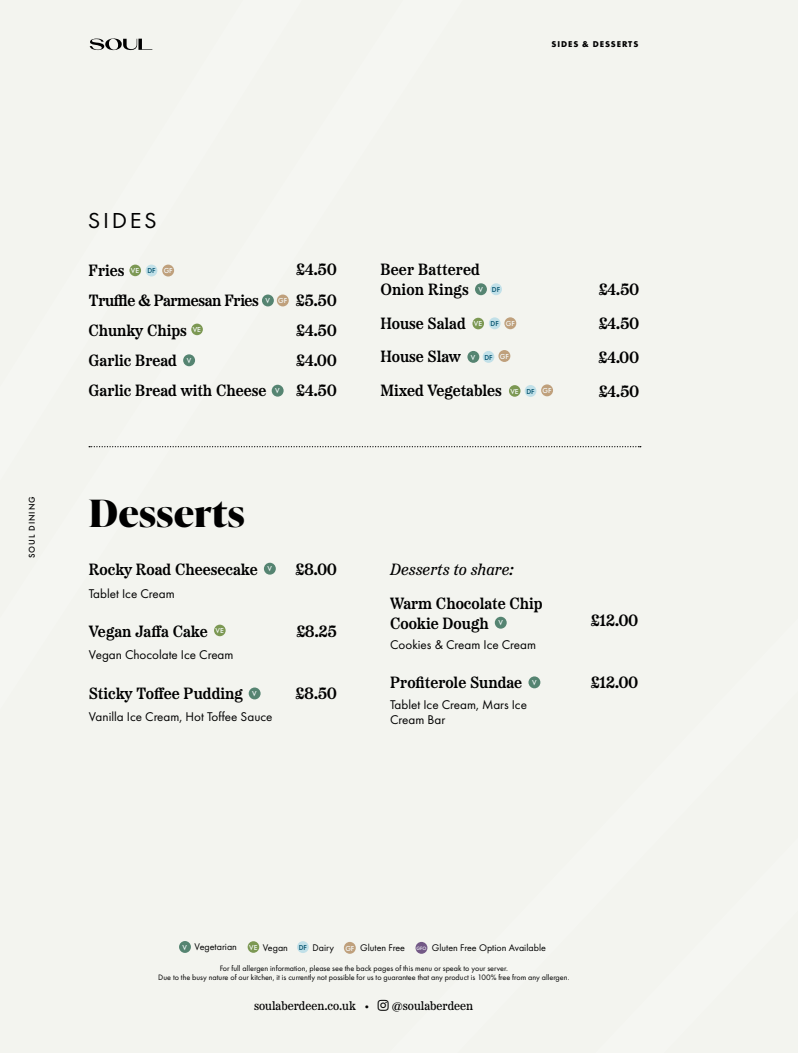
<style>
.page{position:relative;width:798px;height:1053px;background:#fff}
.page>*{position:absolute;margin:0;border:0;box-sizing:border-box;transform-origin:0 0}
.t1{font:700 37.5px "Ivy Presto Display";color:#000;scale:1.08 1}
.t2{font:22.5px "Futura PT";letter-spacing:.11em;color:#000;scale:1.08 1}
.t3{font:600 16.25px/30.1px "Etna";color:#000}
.t4{font:italic 16.25px "Etna";color:#000}
.t5{font:13.12px/15px "Futura PT";color:#000}
.t6{font:12.5px "Etna";color:#000}
.t7{font:10px "Futura PT";color:#000}
.t8{font:700 8.75px "Futura PT";letter-spacing:.11em;color:#000}
.t9{font:500 8.75px "Futura PT";letter-spacing:.11em;color:#000}
.t10{font:8.12px/9.8px "Futura PT";color:#000;text-align:center}
.t11{font:500 7.5px "Futura PT";color:#f5fafb}
.t12{font:500 7.5px "Futura PT";color:#00506c}
.s1{font-weight:500;font-size:7.5px;color:#f5fafb}
.s2{font-weight:500;font-size:7.5px;color:#00506c}
</style>
<div class="page">
<div style="left:0;top:0;width:797px;height:1052px;background:#f3f4ef"></div>
<div style="left:372px;top:597px;width:425px;height:455px;background:#f3f4ef"></div>
<div style="left:425px;top:761px;width:372px;height:291px;background:#f3f4ef"></div>
<div style="left:0;top:0;width:506px;height:751px;background:#f3f4ef"></div>
<div style="left:474px;top:938px;width:323px;height:114px;background:#f3f4ef"></div>
<svg style="left:90px;top:38px;width:62px;height:12px"></svg>
<svg style="left:89px;top:446px;width:551px;height:1px"></svg>
<div style="left:264px;top:562px;width:12px;height:12px;background:#558471;border-radius:50%"></div>
<div style="left:248px;top:687px;width:12px;height:12px;background:#558471;border-radius:50%"></div>
<div style="left:475px;top:283px;width:11px;height:12px;background:#558471;border-radius:50%"></div>
<div style="left:467px;top:351px;width:12px;height:12px;background:#558471;border-radius:50%"></div>
<div style="left:262px;top:294px;width:12px;height:12px;background:#558471;border-radius:50%"></div>
<div style="left:183px;top:354px;width:12px;height:12px;background:#558471;border-radius:50%"></div>
<div style="left:271px;top:384px;width:12px;height:12px;background:#558471;border-radius:50%"></div>
<div style="left:528px;top:676px;width:12px;height:12px;background:#558471;border-radius:50%"></div>
<div style="left:494px;top:616px;width:12px;height:12px;background:#558471;border-radius:50%"></div>
<div style="left:214px;top:624px;width:11px;height:12px;background:#7c9853;border-radius:50%"></div>
<div style="left:145px;top:264px;width:12px;height:12px;background:#c1e0e8;border-radius:50%"></div>
<div style="left:490px;top:283px;width:12px;height:12px;background:#c1e0e8;border-radius:50%"></div>
<div style="left:488px;top:317px;width:12px;height:12px;background:#c1e0e8;border-radius:50%"></div>
<div style="left:482px;top:351px;width:12px;height:12px;background:#c1e0e8;border-radius:50%"></div>
<div style="left:524px;top:385px;width:12px;height:12px;background:#c1e0e8;border-radius:50%"></div>
<div style="left:297px;top:941px;width:12px;height:11px;background:#c1e0e8;border-radius:50%"></div>
<div style="left:179px;top:940px;width:12px;height:12px;background:#558471;border-radius:50%"></div>
<div style="left:247px;top:941px;width:12px;height:11px;background:#7c9853;border-radius:50%"></div>
<div style="left:344px;top:941px;width:11px;height:12px;background:#bfa07c;border-radius:50%"></div>
<div style="left:415px;top:941px;width:12px;height:12px;background:#735986;border-radius:50%"></div>
<div style="left:129px;top:264px;width:12px;height:12px;background:#7c9853;border-radius:50%"></div>
<div style="left:191px;top:323px;width:12px;height:12px;background:#7c9853;border-radius:50%"></div>
<div style="left:472px;top:318px;width:12px;height:11px;background:#7c9853;border-radius:50%"></div>
<div style="left:508px;top:385px;width:12px;height:11px;background:#7c9853;border-radius:50%"></div>
<div style="left:162px;top:264px;width:12px;height:12px;background:#bfa07c;border-radius:50%"></div>
<div style="left:504px;top:317px;width:12px;height:12px;background:#bfa07c;border-radius:50%"></div>
<div style="left:498px;top:350px;width:12px;height:12px;background:#bfa07c;border-radius:50%"></div>
<div style="left:541px;top:384px;width:12px;height:12px;background:#bfa07c;border-radius:50%"></div>
<div style="left:277px;top:294px;width:11px;height:12px;background:#bfa07c;border-radius:50%"></div>
<svg style="left:378px;top:1000px;width:11px;height:11px"></svg>
<p class="t8" style="left:551px;top:39px;width:88px">SIDES &amp; DESSERTS</p>
<p class="t9" style="left:27px;top:558px;width:63px;rotate:-90deg">SOUL DINING</p>
<h2 class="t2" style="left:88px;top:207px;width:65px">SIDES</h2>
<p class="t3" style="left:88px;top:253px;width:179px">Fries<br>Truffle &amp; Parmesan Fries<br>Chunky Chips<br>Garlic Bread<br>Garlic Bread with Cheese</p>
<p class="t3" style="left:295px;top:253px;width:43px;text-align:justify">£4.50 £5.50 £4.50 £4.00 £4.50</p>
<p class="t3" style="left:380px;top:259px;width:101px;line-height:19.5px">Beer Battered<br>Onion Rings</p>
<p class="t11" style="left:164px;top:266px;width:10px">GF</p>
<p class="t11" style="left:131px;top:266px;width:10px">VE</p>
<p class="t12" style="left:147px;top:266px;width:10px">DF</p>
<p class="t11" style="left:478px;top:285px;width:6px">V</p>
<p class="t12" style="left:492px;top:285px;width:10px">DF</p>
<p class="t12" style="left:490px;top:319px;width:10px">DF</p>
<p class="t12" style="left:484px;top:352px;width:10px">DF</p>
<p class="t11" style="left:278px;top:296px;width:10px">GF</p>
<p class="t11" style="left:265px;top:296px;width:6px">V</p>
<p class="t3" style="left:380px;top:305px;width:123px;line-height:33.6px">House Salad<br>House Slaw<br>Mixed Vegetables</p>
<p class="t11" style="left:505px;top:319px;width:10px">GF</p>
<p class="t11" style="left:499px;top:352px;width:10px">GF</p>
<p class="t11" style="left:474px;top:319px;width:10px">VE</p>
<p class="t11" style="left:193px;top:325px;width:10px">VE</p>
<p class="t11" style="left:471px;top:352px;width:6px">V</p>
<p class="t11" style="left:187px;top:356px;width:6px">V</p>
<p class="t11" style="left:275px;top:386px;width:6px">V</p>
<p class="t11" style="left:510px;top:386px;width:10px">VE</p>
<p class="t12" style="left:526px;top:386px;width:10px">DF</p>
<p class="t11" style="left:542px;top:386px;width:10px">GF</p>
<p class="t3" style="left:598px;top:272px;width:43px;line-height:33.6px;text-align:justify">£4.50 £4.50 £4.00 £4.50</p>
<h1 class="t1" style="left:89px;top:486px;width:146px">Desserts</h1>
<p class="t3" style="left:89px;top:553px;width:170px">Rocky Road Cheesecake</p>
<p class="t5" style="left:89px;top:585px;width:87px">Tablet Ice Cream</p>
<p class="t11" style="left:267px;top:564px;width:6px">V</p>
<p class="t3" style="left:89px;top:615px;width:120px">Vegan Jaffa Cake</p>
<p class="t11" style="left:215px;top:626px;width:10px">VE</p>
<p class="t5" style="left:89px;top:647px;width:146px">Vegan Chocolate Ice Cream</p>
<p class="t3" style="left:89px;top:677px;width:155px">Sticky Toffee Pudding</p>
<p class="t11" style="left:252px;top:689px;width:6px">V</p>
<p class="t5" style="left:89px;top:709px;width:185px">Vanilla Ice Cream, Hot Toffee Sauce</p>
<p class="t3" style="left:295px;top:553px;width:43px">£8.00</p>
<p class="t3" style="left:296px;top:615px;width:43px">£8.25</p>
<p class="t3" style="left:295px;top:677px;width:43px">£8.50</p>
<p class="t4" style="left:390px;top:556px;width:125px">Desserts to share:</p>
<p class="t3" style="left:390px;top:592px;width:154px;line-height:19.5px">Warm Chocolate Chip<br>Cookie Dough</p>
<p class="t11" style="left:498px;top:618px;width:6px">V</p>
<p class="t5" style="left:390px;top:637px;width:147px">Cookies &amp; Cream Ice Cream</p>
<p class="t3" style="left:390px;top:665px;width:133px">Profiterole Sundae</p>
<p class="t11" style="left:532px;top:678px;width:6px">V</p>
<p class="t5" style="left:390px;top:697px;width:138px">Tablet Ice Cream, Mars Ice<br>Cream Bar</p>
<p class="t3" style="left:590px;top:604px;width:49px">£12.00</p>
<p class="t3" style="left:590px;top:665px;width:49px">£12.00</p>
<p class="t7" style="left:182px;top:941px;width:364px"><span class="s1">V</span> Vegetarian <span class="s1">VE</span> Vegan <span class="s2">DF</span> Dairy <span class="s1">GF</span> Gluten Free <sup>GFO</sup> Gluten Free Option Available</p>
<p class="t10" style="left:158px;top:962px;width:412px">For full allergen information, please see the back pages of this menu or speak to your server.<br>Due to the busy nature of our kitchen, it is currently not possible for us to guarantee that any product is 100% free from any allergen.</p>
<p class="t6" style="left:254px;top:996px;width:221px">soulaberdeen.co.uk • ■▲▼ @soulaberdeen</p>
</div>
